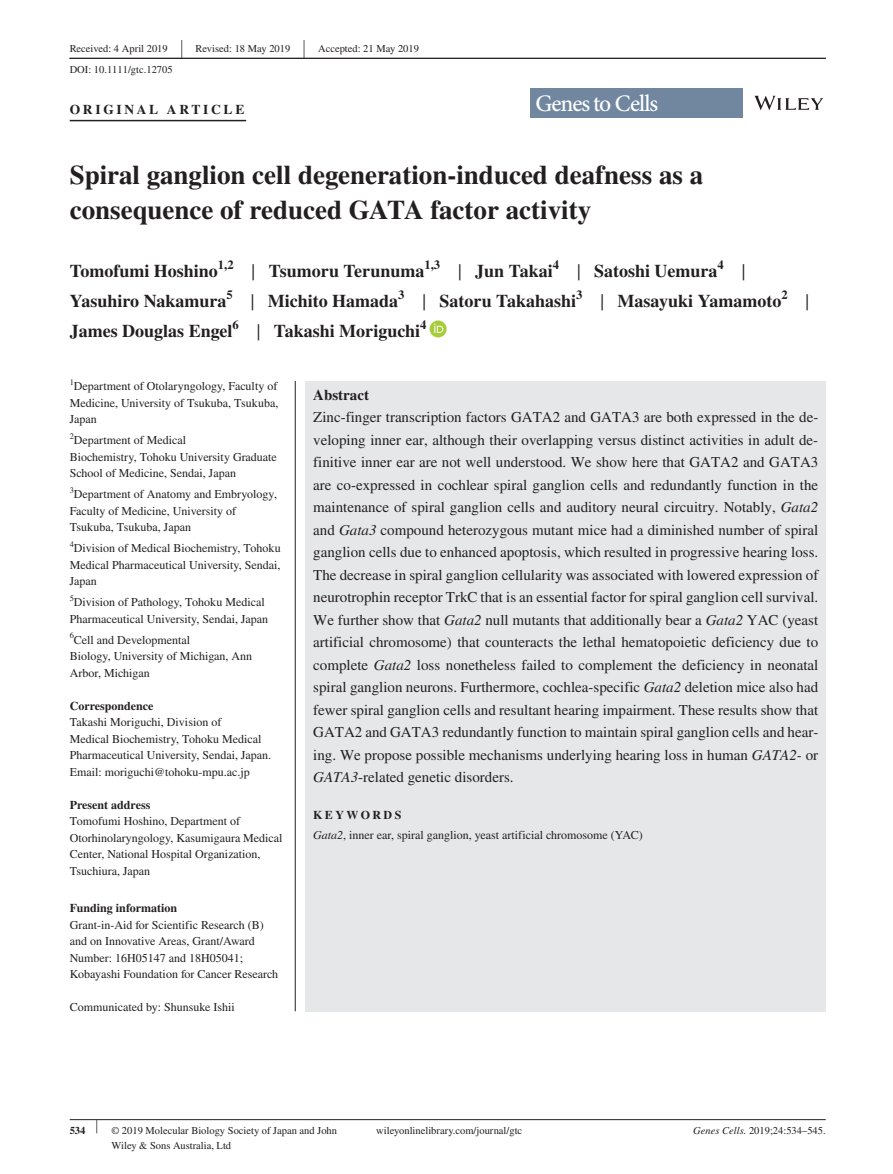
<style>
.page{position:relative;width:893px;height:1174px;background:#fff}
.page>*{position:absolute;margin:0;border:0;box-sizing:border-box;transform-origin:0 0}
.t1{font:700 27px/34.5px "STIX";color:#231f20}
.t2{font:26.55px "STIX";color:#231f20;scale:.4 1}
.t3{font:500 23.7px "Minion Pro";letter-spacing:-.045em;color:#fff}
.t4{font:700 18px/30px "STIX";color:#231f20}
.t5{font:15px/22.5px "STIX";color:#231f20;text-align:justify}
.t6{font:700 15px "STIX";color:#231f20}
.t7{font:700 13.5px "STIX";letter-spacing:.2em;color:#231f20}
.t8{font:12px/16.5px "STIX";color:#231f20}
.t9{font:700 12px "STIX";color:#231f20}
.t10{font:10.5px "STIX";color:#231f20}
.t11{font:8.4px "STIX";color:#231f20}
.s1{font-weight:400;font-size:23.4px}
.s2{font-style:italic}
.s3{font-weight:700}
.s4{font-size:19.5px}
</style>
<div class="page">
<hr style="left:70px;top:1119px;width:756px;height:1px;background:#231f20">
<hr style="left:69px;top:58px;width:757px;height:1px;background:#231f20">
<svg style="left:754px;top:96px;width:69px;height:14px"></svg>
<div style="left:530px;top:88px;width:212px;height:30px;background:#7187a0"></div>
<hr style="left:70px;top:120px;width:176px;height:1px;background:#231f20">
<div style="left:430px;top:320px;width:17px;height:17px;background:#a5cd39;border-radius:50%"></div>
<svg style="left:434px;top:323px;width:9px;height:10px"></svg>
<hr style="left:295px;top:381px;width:1px;height:630px;background:#231f20">
<div style="left:306px;top:381px;width:520px;height:468px;background:#e6e7e9"></div>
<div style="left:306px;top:841px;width:520px;height:170px;background:#e6e7e9"></div>
<p class="t10" style="left:70px;top:41px;width:100px">Received: 4 April 2019</p>
<h2 class="t2" style="left:181px;top:31px;width:7px">|</h2>
<p class="t10" style="left:196px;top:41px;width:96px">Revised: 18 May 2019</p>
<h2 class="t2" style="left:303px;top:31px;width:7px">|</h2>
<p class="t10" style="left:318px;top:41px;width:102px">Accepted: 21 May 2019</p>
<p class="t10" style="left:70px;top:63px;width:104px">DOI: 10.1111/gtc.12705</p>
<p class="t7" style="left:70px;top:101px;width:176px">ORIGINAL ARTICLE</p>
<h3 class="t3" style="left:536px;top:87px;width:124px">Genes to Cells</h3>
<h1 class="t1" style="left:70px;top:158px;width:635px">Spiral ganglion cell degeneration‐induced deafness as a consequence of reduced GATA factor activity</h1>
<p class="t4" style="left:70px;top:256px;width:741px">Tomofumi Hoshino<sup>1,2</sup> <span class="s1">|</span> Tsumoru Terunuma<sup>1,3</sup> <span class="s1">|</span> Jun Takai<sup>4</sup> <span class="s1">|</span> Satoshi Uemura<sup>4</sup> <span class="s1">|<br></span>Yasuhiro Nakamura<sup>5</sup> <span class="s1">|</span> Michito Hamada<sup>3</sup> <span class="s1">|</span> Satoru Takahashi<sup>3</sup> <span class="s1">|</span> Masayuki Yamamoto<sup>2</sup> <span class="s1">|<br></span>James Douglas Engel<sup>6</sup> <span class="s1">|</span> Takashi Moriguchi<sup>4</sup></p>
<p class="t8" style="left:70px;top:378px;width:210px;text-align:justify"><sup>1</sup>Department of Otolaryngology, Faculty of Medicine, University of Tsukuba, Tsukuba, Japan</p>
<p class="t11" style="left:70px;top:430px;width:6px">2</p>
<p class="t8" style="left:70px;top:432px;width:209px;text-indent:4px">Department of Medical<br>Biochemistry, Tohoku University Graduate<br>School of Medicine, Sendai, Japan</p>
<p class="t11" style="left:70px;top:484px;width:6px">3</p>
<p class="t8" style="left:70px;top:486px;width:209px;text-indent:4px">Department of Anatomy and Embryology,<br>Faculty of Medicine, University of<br>Tsukuba, Tsukuba, Japan</p>
<p class="t11" style="left:70px;top:538px;width:6px">4</p>
<p class="t8" style="left:70px;top:540px;width:212px;text-align:justify;text-indent:4px">Division of Medical Biochemistry, Tohoku Medical Pharmaceutical University, Sendai, Japan</p>
<p class="t11" style="left:70px;top:592px;width:6px">5</p>
<p class="t8" style="left:70px;top:594px;width:200px;text-align:center">Division of Pathology, Tohoku Medical<br>Pharmaceutical University, Sendai, Japan</p>
<p class="t11" style="left:70px;top:629px;width:6px">6</p>
<p class="t8" style="left:70px;top:632px;width:184px;text-indent:4px">Cell and Developmental<br>Biology, University of Michigan, Ann<br>Arbor, Michigan</p>
<p class="t9" style="left:70px;top:698px;width:85px">Correspondence</p>
<p class="t8" style="left:70px;top:714px;width:203px">Takashi Moriguchi, Division of<br>Medical Biochemistry, Tohoku Medical Pharmaceutical University, Sendai, Japan.<br>Email: moriguchi@tohoku-mpu.ac.jp</p>
<p class="t9" style="left:70px;top:797px;width:82px">Present address</p>
<p class="t8" style="left:70px;top:813px;width:214px">Tomofumi Hoshino, Department of Otorhinolaryngology, Kasumigaura Medical Center, National Hospital Organization, Tsuchiura, Japan</p>
<p class="t9" style="left:70px;top:901px;width:109px">Funding information</p>
<p class="t8" style="left:70px;top:917px;width:210px">Grant‐in‐Aid for Scientific Research (B) and on Innovative Areas, Grant/Award Number: 16H05147 and 18H05041; Kobayashi Foundation for Cancer Research</p>
<p class="t8" style="left:70px;top:999px;width:167px">Communicated by: Shunsuke Ishii</p>
<p class="t6" style="left:313px;top:386px;width:57px">Abstract</p>
<p class="t5" style="left:313px;top:407px;width:507px">Zinc‐finger transcription factors GATA2 and GATA3 are both expressed in the de&shy;veloping inner ear, although their overlapping versus distinct activities in adult de&shy;finitive inner ear are not well understood. We show here that GATA2 and GATA3 are co‐expressed in cochlear spiral ganglion cells and redundantly function in the maintenance of spiral ganglion cells and auditory neural circuitry. Notably, <span class="s2">Gata2 </span>and <span class="s2">Gata3</span> compound heterozygous mutant mice had a diminished number of spiral ganglion cells due to enhanced apoptosis, which resulted in progressive hearing loss.<br>The decrease in spiral ganglion cellularity was associated with lowered expression of neurotrophin receptor TrkC that is an essential factor for spiral ganglion cell survival.<br>We further show that <span class="s2">Gata2</span> null mutants that additionally bear a <span class="s2">Gata2</span> YAC (yeast artificial chromosome) that counteracts the lethal hematopoietic deficiency due to complete <span class="s2">Gata2</span> loss nonetheless failed to complement the deficiency in neonatal spiral ganglion neurons. Furthermore, cochlea‐specific <span class="s2">Gata2</span> deletion mice also had fewer spiral ganglion cells and resultant hearing impairment. These results show that GATA2 and GATA3 redundantly function to maintain spiral ganglion cells and hear&shy;ing. We propose possible mechanisms underlying hearing loss in human <span class="s2">GATA2‐</span> or <span class="s2">GATA3</span>‐related genetic disorders.</p>
<p class="t8" style="left:313px;top:806px;width:331px;line-height:19.5px"><span class="s3">KEYWORDS<br></span><span class="s2">Gata2</span>, inner ear, spiral ganglion, yeast artificial chromosome (YAC)</p>
<p class="t10" style="left:70px;top:1122px;width:269px"><span class="s3">534</span> <span class="s4">|</span> © 2019 Molecular Biology Society of Japan and John</p>
<p class="t10" style="left:376px;top:1122px;width:147px">wileyonlinelibrary.com/journal/gtc</p>
<p class="t10" style="left:693px;top:1122px;width:134px"><span class="s2">Genes Cells.</span> 2019;24:534–545.</p>
<p class="t10" style="left:111px;top:1137px;width:121px">Wiley &amp; Sons Australia, Ltd</p>
</div>
